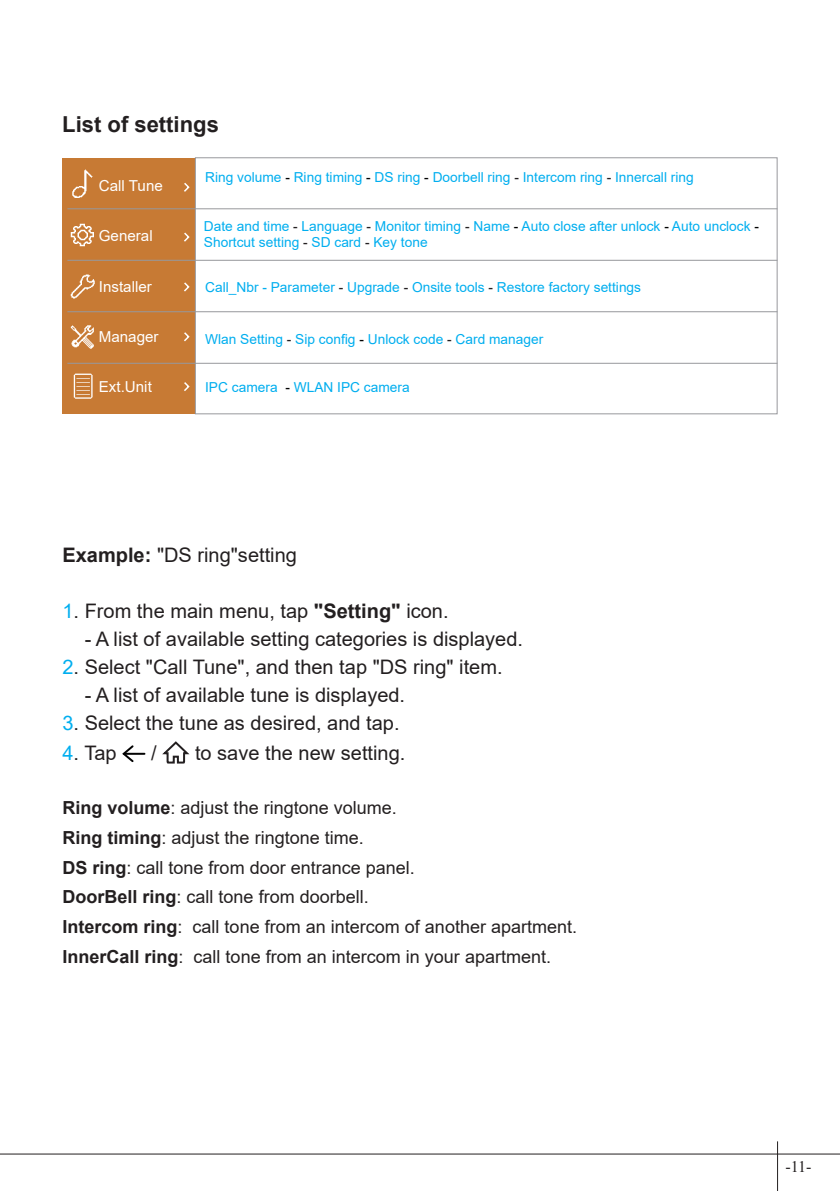
<style>
.page{position:relative;width:840px;height:1191px;background:#fff}
.page>*{position:absolute;margin:0;border:0;box-sizing:border-box;transform-origin:0 0}
.t1{font:700 22px "Arial";color:#231f20}
.t2{font:20px "Arial";color:#231f20}
.t3{font:18px/29.6px "Arial";color:#231f20}
.t4{font:16px "Times New Roman";color:#231f20}
.t5{font:15.2px "Arial";color:#fff}
.t6{font:13.8px/16px "Arial";color:#00aeef}
.s1{color:#000}
.s2{color:#231f20}
.s3{font-weight:700}
.s4{color:#00aeef}
</style>
<div class="page">
<hr style="left:0;top:1153px;width:839px;height:1px;background:#231f20">
<hr style="left:776px;top:1141px;width:1px;height:50px;background:#231f20">
<div style="left:62px;top:159px;width:132px;height:255px;background:#c77a34"></div>
<div style="left:195px;top:157px;width:582px;height:257px;border:1px solid #97989c"></div>
<hr style="left:67px;top:208px;width:710px;height:1px;background:#97989c">
<hr style="left:67px;top:260px;width:710px;height:1px;background:#97989c">
<hr style="left:67px;top:311px;width:710px;height:1px;background:#97989c">
<hr style="left:67px;top:363px;width:710px;height:1px;background:#97989c">
<img style="left:70px;top:223px;width:24px;height:24px">
<img style="left:70px;top:274px;width:25px;height:25px">
<img style="left:72px;top:169px;width:21px;height:29px">
<svg style="left:184px;top:182px;width:6px;height:10px"></svg>
<svg style="left:184px;top:232px;width:6px;height:10px"></svg>
<svg style="left:184px;top:332px;width:6px;height:10px"></svg>
<svg style="left:184px;top:282px;width:6px;height:10px"></svg>
<svg style="left:184px;top:382px;width:6px;height:9px"></svg>
<img style="left:73px;top:373px;width:20px;height:26px">
<img style="left:70px;top:325px;width:24px;height:24px">
<hr style="left:124px;top:753px;width:20px;height:2px;background:#030303">
<svg style="left:122px;top:745px;width:13px;height:17px"></svg>
<svg style="left:162px;top:741px;width:28px;height:23px"></svg>
<h1 class="t1" style="left:62px;top:109px;width:158px">List of settings</h1>
<p class="t5" style="left:99px;top:176px;width:65px">Call Tune</p>
<p class="t5" style="left:99px;top:226px;width:55px">General</p>
<p class="t5" style="left:99px;top:276px;width:54px">Installer</p>
<p class="t5" style="left:99px;top:326px;width:61px">Manager</p>
<p class="t5" style="left:99px;top:376px;width:54px">Ext.Unit</p>
<p class="t6" style="left:205px;top:169px;width:490px">Ring volume <span class="s1">-</span> Ring timing <span class="s1">-</span> DS ring <span class="s1">-</span> Doorbell ring <span class="s2">-</span> Intercom ring <span class="s2">-</span> Innercall ring</p>
<p class="t6" style="left:204px;top:218px;width:556px">Date and time <span class="s2">-</span> Language <span class="s2">-</span> Monitor timing <span class="s2">-</span> Name <span class="s1">-</span> Auto close after unlock <span class="s1">-</span> Auto unclock <span class="s1">-<br></span>Shortcut setting <span class="s2">-</span> SD card <span class="s2">-</span> Key tone</p>
<p class="t6" style="left:205px;top:279px;width:437px">Call_Nbr - Parameter <span class="s2">-</span> Upgrade <span class="s2">-</span> Onsite tools <span class="s2">-</span> Restore factory settings</p>
<p class="t6" style="left:205px;top:331px;width:339px">Wlan Setting <span class="s2">-</span> Sip config <span class="s1">-</span> Unlock code <span class="s2">-</span> Card manager</p>
<p class="t6" style="left:205px;top:379px;width:206px">IPC camera <span class="s1">-</span> WLAN IPC camera</p>
<h2 class="t2" style="left:62px;top:541px;width:236px"><span class="s3">Example:</span> "DS ring"setting</h2>
<h2 class="t2" style="left:62px;top:597px;width:387px"><span class="s4">1</span>. From the main menu, tap <span class="s3">"Setting"</span> icon.</h2>
<h2 class="t2" style="left:85px;top:625px;width:439px">- A list of available setting categories is displayed.</h2>
<h2 class="t2" style="left:62px;top:653px;width:441px"><span class="s4">2</span>. Select "Call Tune", and then tap "DS ring" item.</h2>
<h2 class="t2" style="left:85px;top:681px;width:322px">- A list of available tune is displayed.</h2>
<h2 class="t2" style="left:62px;top:709px;width:338px"><span class="s4">3</span>. Select the tune as desired, and tap.</h2>
<h2 class="t2" style="left:62px;top:738px;width:56px"><span class="s4">4</span>. Tap</h2>
<h2 class="t2" style="left:151px;top:738px;width:7px">/</h2>
<h2 class="t2" style="left:195px;top:738px;width:212px">to save the new setting.</h2>
<p class="t3" style="left:62px;top:793px;width:516px"><span class="s3">Ring volume</span>: adjust the ringtone volume.<br><span class="s3">Ring timing</span>: adjust the ringtone time.<br><span class="s3">DS ring</span>: call tone from door entrance panel.<br><span class="s3">DoorBell ring</span>: call tone from doorbell.<br><span class="s3">Intercom ring</span>: call tone from an intercom of another apartment.<br><span class="s3">InnerCall ring</span>: call tone from an intercom in your apartment.</p>
<p class="t4" style="left:785px;top:1155px;width:28px">-11-</p>
</div>
